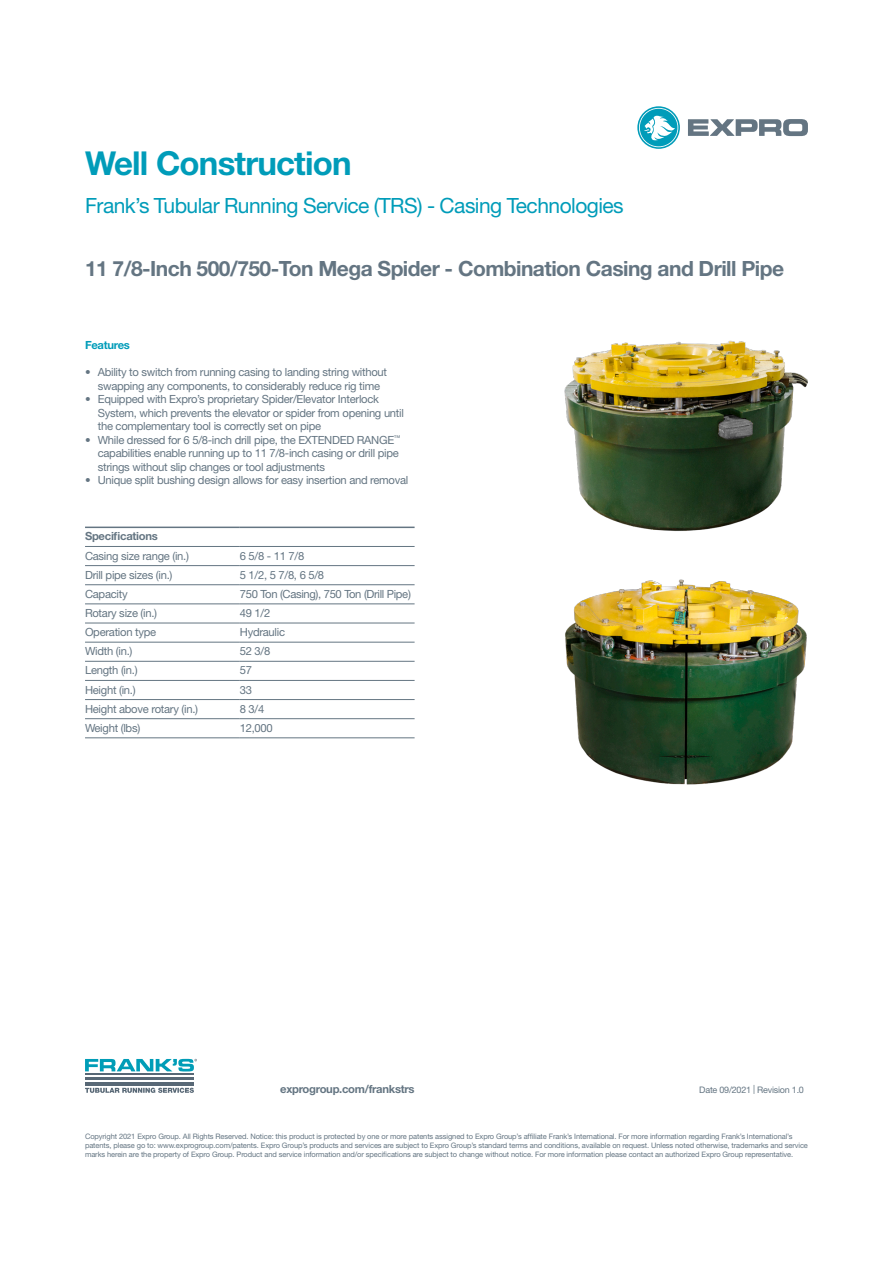
<style>
.page{position:relative;width:893px;height:1263px;background:#fff}
.page>*{position:absolute;margin:0;border:0;box-sizing:border-box;transform-origin:0 0}
.t1{font:700 33px "Helvetica Neue";letter-spacing:-.025em;color:#009cb9}
.t2{font:700 21px "Helvetica Neue";letter-spacing:-.025em;color:#647582}
.t3{font:21px "Helvetica Neue";letter-spacing:-.025em;color:#009cb9}
.t4{font:11.25px/13.5px "Helvetica Neue";letter-spacing:-.025em;color:#647582}
.t5{font:700 11.25px "Helvetica Neue";letter-spacing:-.025em;color:#647582}
.t6{font:700 11.25px "Helvetica Neue";letter-spacing:-.025em;color:#009cb9}
.t7{font:9px "Helvetica Neue";letter-spacing:-.025em;color:#647582}
.t8{font:7.5px/9px "Helvetica Neue";letter-spacing:-.015em;color:#647582}
</style>
<div class="page">
<svg style="left:688px;top:119px;width:120px;height:17px"></svg>
<svg style="left:637px;top:106px;width:43px;height:43px"></svg>
<hr style="left:85px;top:1082px;width:109px;height:4px;background:#586876">
<hr style="left:85px;top:1077px;width:109px;height:3px;background:#586876">
<hr style="left:85px;top:1073px;width:109px;height:2px;background:#586876">
<svg style="left:85px;top:1088px;width:109px;height:5px"></svg>
<svg style="left:85px;top:1059px;width:112px;height:12px"></svg>
<hr style="left:85px;top:527px;width:155px;height:1px;background:#647582">
<hr style="left:240px;top:527px;width:175px;height:1px;background:#647582">
<hr style="left:85px;top:546px;width:155px;height:1px;background:#647582">
<hr style="left:240px;top:546px;width:175px;height:1px;background:#647582">
<hr style="left:85px;top:565px;width:155px;height:1px;background:#647582">
<hr style="left:240px;top:565px;width:175px;height:1px;background:#647582">
<hr style="left:85px;top:584px;width:155px;height:1px;background:#647582">
<hr style="left:240px;top:584px;width:175px;height:1px;background:#647582">
<hr style="left:85px;top:604px;width:155px;height:1px;background:#647582">
<hr style="left:240px;top:604px;width:175px;height:1px;background:#647582">
<hr style="left:85px;top:623px;width:155px;height:1px;background:#647582">
<hr style="left:240px;top:623px;width:175px;height:1px;background:#647582">
<hr style="left:85px;top:642px;width:155px;height:1px;background:#647582">
<hr style="left:240px;top:642px;width:175px;height:1px;background:#647582">
<hr style="left:85px;top:661px;width:155px;height:1px;background:#647582">
<hr style="left:240px;top:661px;width:175px;height:1px;background:#647582">
<hr style="left:85px;top:680px;width:155px;height:1px;background:#647582">
<hr style="left:240px;top:680px;width:175px;height:1px;background:#647582">
<hr style="left:85px;top:699px;width:155px;height:1px;background:#647582">
<hr style="left:240px;top:699px;width:175px;height:1px;background:#647582">
<hr style="left:85px;top:718px;width:155px;height:1px;background:#647582">
<hr style="left:240px;top:718px;width:175px;height:1px;background:#647582">
<hr style="left:85px;top:737px;width:155px;height:1px;background:#647582">
<hr style="left:240px;top:737px;width:175px;height:1px;background:#647582">
<img style="left:564px;top:340px;width:244px;height:191px">
<img style="left:565px;top:579px;width:242px;height:206px">
<p class="t1" style="left:85px;top:142px;width:268px">Well Construction</p>
<p class="t3" style="left:85px;top:193px;width:540px">Frank’s Tubular Running Service (TRS) - Casing Technologies</p>
<p class="t2" style="left:85px;top:256px;width:700px">11 7/8-Inch 500/750-Ton Mega Spider - Combination Casing and Drill Pipe</p>
<p class="t6" style="left:85px;top:338px;width:46px">Features</p>
<p class="t4" style="left:85px;top:365px;width:304px;text-align:center">• Ability to switch from running casing to landing string without swapping any components, to considerably reduce rig time</p>
<p class="t4" style="left:98px;top:392px;width:308px;text-indent:-13px">• Equipped with Expro’s proprietary Spider/Elevator Interlock<br>System, which prevents the elevator or spider from opening until the complementary tool is correctly set on pipe</p>
<p class="t4" style="left:98px;top:433px;width:304px;text-indent:-13px">• While dressed for 6 5/8-inch drill pipe, the EXTENDED RANGE<sup>™ </sup>capabilities enable running up to 11 7/8-inch casing or drill pipe strings without slip changes or tool adjustments</p>
<p class="t4" style="left:85px;top:473px;width:325px">• Unique split bushing design allows for easy insertion and removal</p>
<p class="t5" style="left:85px;top:529px;width:74px">Specifications</p>
<p class="t4" style="left:85px;top:549px;width:106px">Casing size range (in.)</p>
<p class="t4" style="left:240px;top:549px;width:66px">6 5/8 - 11 7/8</p>
<p class="t4" style="left:85px;top:568px;width:89px">Drill pipe sizes (in.)</p>
<p class="t4" style="left:240px;top:568px;width:86px">5 1/2, 5 7/8, 6 5/8</p>
<p class="t4" style="left:85px;top:587px;width:44px">Capacity</p>
<p class="t4" style="left:240px;top:587px;width:173px">750 Ton (Casing), 750 Ton (Drill Pipe)</p>
<p class="t4" style="left:85px;top:606px;width:74px">Rotary size (in.)</p>
<p class="t4" style="left:240px;top:606px;width:32px">49 1/2</p>
<p class="t4" style="left:85px;top:625px;width:73px">Operation type</p>
<p class="t4" style="left:240px;top:625px;width:47px">Hydraulic</p>
<p class="t4" style="left:85px;top:644px;width:49px">Width (in.)</p>
<p class="t4" style="left:240px;top:644px;width:32px">52 3/8</p>
<p class="t4" style="left:85px;top:663px;width:54px">Length (in.)</p>
<p class="t4" style="left:240px;top:663px;width:14px">57</p>
<p class="t4" style="left:85px;top:683px;width:52px">Height (in.)</p>
<p class="t4" style="left:240px;top:683px;width:14px">33</p>
<p class="t4" style="left:85px;top:702px;width:115px">Height above rotary (in.)</p>
<p class="t4" style="left:240px;top:702px;width:26px">8 3/4</p>
<p class="t4" style="left:85px;top:721px;width:57px">Weight (lbs)</p>
<p class="t4" style="left:240px;top:721px;width:34px">12,000</p>
<p class="t5" style="left:280px;top:1082px;width:136px">exprogroup.com/frankstrs</p>
<p class="t7" style="left:699px;top:1084px;width:106px">Date 09/2021 | Revision 1.0</p>
<p class="t8" style="left:85px;top:1131px;width:724px">Copyright 2021 Expro Group. All Rights Reserved. Notice: this product is protected by one or more patents assigned to Expro Group’s affiliate Frank’s International. For more information regarding Frank’s International’s patents, please go to: www.exprogroup.com/patents. Expro Group’s products and services are subject to Expro Group’s standard terms and conditions, available on request. Unless noted otherwise, trademarks and service marks herein are the property of Expro Group. Product and service information and/or specifications are subject to change without notice. For more information please contact an authorized Expro Group representative.</p>
</div>
